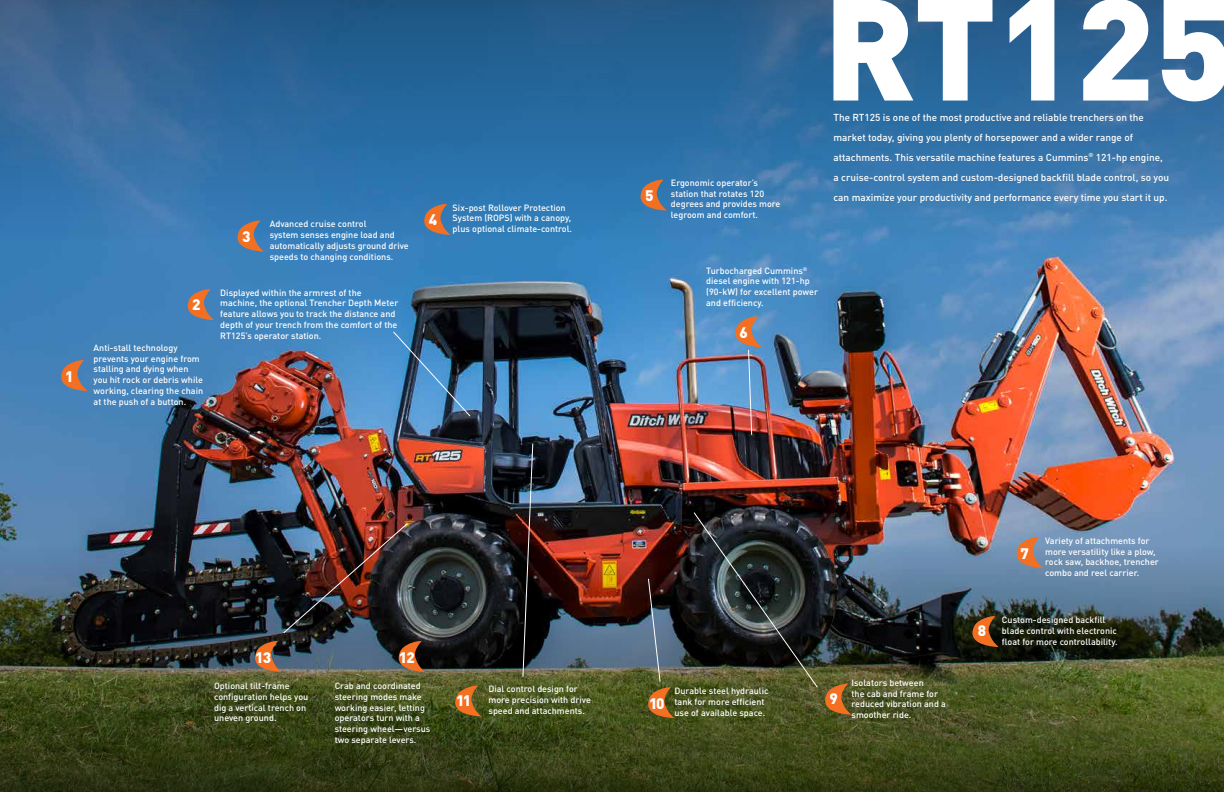
<style>
.page{position:relative;width:1224px;height:792px;background:#fff}
.page>*{position:absolute;margin:0;border:0;box-sizing:border-box;transform-origin:0 0}
.t1{font:900 142px "DIN Pro";color:#fff}
.t2{font:900 15.1px "DIN Pro";letter-spacing:-.08em;color:#fff}
.t3{font:500 10px/20px "DIN Pro";color:#fff}
.t4{font:500 9px/10.8px "DIN Pro";color:#fff}
</style>
<div class="page">
<img style="left:0;top:243px;width:1224px;height:300px">
<svg style="left:0;top:0;width:1224px;height:243px;background:#306da1"></svg>
<img style="left:0;top:543px;width:1224px;height:249px">
<svg style="left:641px;top:180px;width:26px;height:31px"></svg>
<svg style="left:424px;top:204px;width:27px;height:31px"></svg>
<img style="left:735px;top:316px;width:27px;height:120px">
<svg style="left:238px;top:221px;width:26px;height:31px"></svg>
<svg style="left:188px;top:289px;width:26px;height:31px"></svg>
<svg style="left:972px;top:616px;width:27px;height:31px"></svg>
<svg style="left:825px;top:684px;width:27px;height:31px"></svg>
<img style="left:693px;top:511px;width:126px;height:178px">
<img style="left:647px;top:578px;width:28px;height:140px">
<svg style="left:1017px;top:537px;width:26px;height:31px"></svg>
<svg style="left:61px;top:360px;width:27px;height:31px"></svg>
<svg style="left:255px;top:641px;width:26px;height:31px"></svg>
<svg style="left:399px;top:641px;width:26px;height:31px"></svg>
<img style="left:392px;top:330px;width:80px;height:88px">
<svg style="left:455px;top:686px;width:27px;height:31px"></svg>
<img style="left:522px;top:442px;width:12px;height:236px">
<img style="left:282px;top:522px;width:127px;height:112px">
<h2 class="t2" style="left:65px;top:364px;width:10px">1</h2>
<h2 class="t2" style="left:192px;top:292px;width:10px">2</h2>
<p class="t4" style="left:94px;top:341px;width:111px">Anti-stall technology prevents your engine from stalling and dying when you hit rock or debris while working, clearing the chain at the push of a button.</p>
<h2 class="t2" style="left:242px;top:223px;width:10px">3</h2>
<p class="t4" style="left:270px;top:218px;width:141px">Advanced cruise control<br>system senses engine load and automatically adjusts ground drive speeds to changing conditions.</p>
<p class="t4" style="left:220px;top:286px;width:179px">Displayed within the armrest of the machine, the optional Trencher Depth Meter feature allows you to track the distance and depth of your trench from the comfort of the RT125’s operator station.</p>
<h2 class="t2" style="left:429px;top:207px;width:10px">4</h2>
<p class="t4" style="left:453px;top:201px;width:121px">Six-post Rollover Protection<br>System (ROPS) with a canopy, plus optional climate-control.</p>
<h2 class="t2" style="left:255px;top:644px;width:17px">13</h2>
<h2 class="t2" style="left:399px;top:644px;width:17px">12</h2>
<p class="t4" style="left:214px;top:679px;width:96px">Optional tilt-frame configuration helps you dig a vertical trench on uneven ground.</p>
<p class="t4" style="left:335px;top:679px;width:97px">Crab and coordinated steering modes make working easier, letting operators turn with a steering wheel—versus two separate levers.</p>
<h2 class="t2" style="left:456px;top:688px;width:17px">11</h2>
<p class="t4" style="left:489px;top:683px;width:104px">Dial control design for more precision with drive speed and attachments.</p>
<h1 class="t1" style="left:823px;top:-73px;width:412px">RT125</h1>
<p class="t3" style="left:834px;top:106px;width:337px">The RT125 is one of the most productive and reliable trenchers on the market today, giving you plenty of horsepower and a wider range of attachments. This versatile machine features a Cummins<sup>®</sup> 121-hp engine, a cruise-control system and custom-designed backfill blade control, so you</p>
<p class="t4" style="left:671px;top:176px;width:111px">Ergonomic operator’s station that rotates 120 degrees and provides more legroom and comfort.</p>
<h2 class="t2" style="left:645px;top:182px;width:10px">5</h2>
<p class="t3" style="left:834px;top:186px;width:336px">can maximize your productivity and performance every time you start it up.</p>
<p class="t4" style="left:706px;top:264px;width:113px">Turbocharged Cummins<sup>® </sup>diesel engine with 121-hp (90-kW) for excellent power and efficiency.</p>
<h2 class="t2" style="left:740px;top:319px;width:10px">6</h2>
<h2 class="t2" style="left:649px;top:690px;width:17px">10</h2>
<p class="t4" style="left:675px;top:684px;width:95px">Durable steel hydraulic tank for more efficient use of available space.</p>
<h2 class="t2" style="left:830px;top:686px;width:10px">9</h2>
<p class="t4" style="left:852px;top:676px;width:96px">Isolators between<br>the cab and frame for reduced vibration and a smoother ride.</p>
<h2 class="t2" style="left:1021px;top:541px;width:10px">7</h2>
<p class="t4" style="left:1045px;top:534px;width:115px">Variety of attachments for more versatility like a plow, rock saw, backhoe, trencher combo and reel carrier.</p>
<h2 class="t2" style="left:978px;top:618px;width:10px">8</h2>
<p class="t4" style="left:1002px;top:613px;width:117px">Custom-designed backfill blade control with electronic float for more controllability.</p>
</div>
